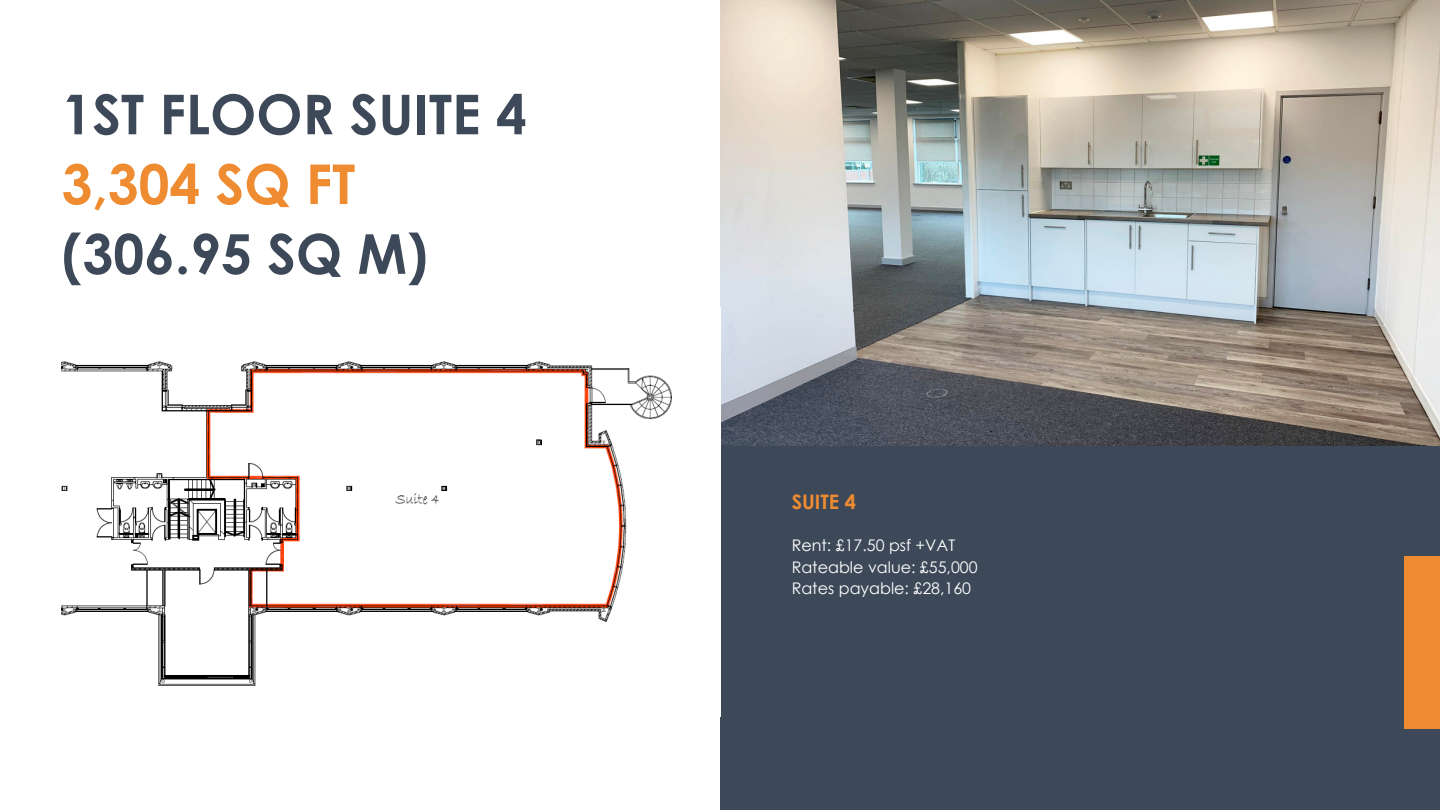
<style>
.page{position:relative;width:1440px;height:810px;background:#fff}
.page>*{position:absolute;margin:0;border:0;box-sizing:border-box;transform-origin:0 0}
.t1{font:700 55px "Century Gothic";color:#3d4959}
.t2{font:700 55px "Century Gothic";color:#ef8c32}
.t3{font:700 20px "Century Gothic";color:#ef8c32}
.t4{font:16px "Century Gothic";color:#fff}
</style>
<div class="page">
<div style="left:720px;top:0;width:720px;height:810px;background:#3d4959"></div>
<div style="left:1404px;top:556px;width:36px;height:173px;background:#ef8c32"></div>
<img style="left:720px;top:0;width:720px;height:445px">
<img style="left:62px;top:361px;width:610px;height:325px">
<p class="t1" style="left:62px;top:79px;width:467px">1ST FLOOR SUITE 4</p>
<p class="t2" style="left:62px;top:149px;width:295px">3,304 SQ FT</p>
<p class="t1" style="left:62px;top:219px;width:368px">(306.95 SQ M)</p>
<p class="t3" style="left:792px;top:489px;width:66px">SUITE 4</p>
<p class="t4" style="left:792px;top:535px;width:165px">Rent: £17.50 psf +VAT</p>
<p class="t4" style="left:792px;top:557px;width:187px">Rateable value: £55,000</p>
<p class="t4" style="left:792px;top:578px;width:181px">Rates payable: £28,160</p>
</div>
